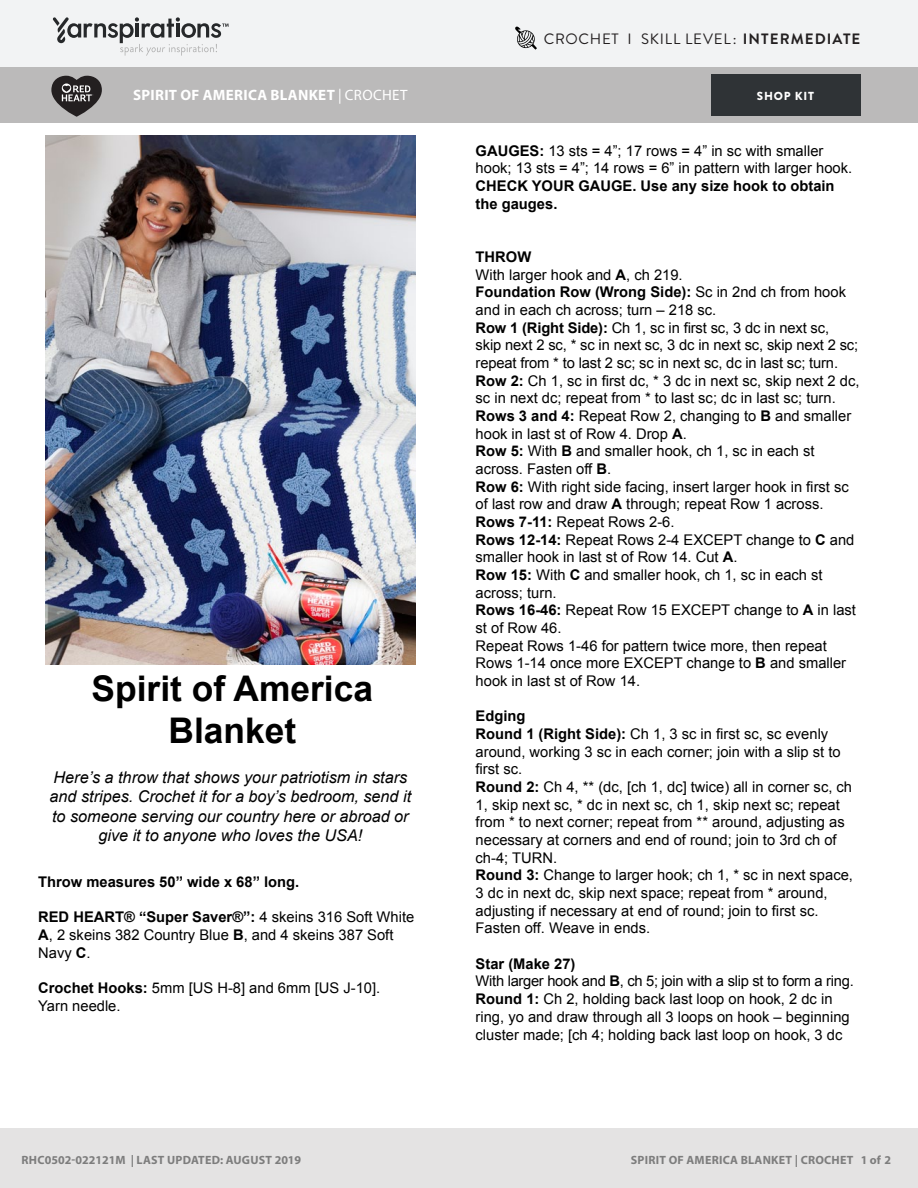
<style>
.page{position:relative;width:918px;height:1188px;background:#fff}
.page>*{position:absolute;margin:0;border:0;box-sizing:border-box;transform-origin:0 0}
.t1{font:700 35.4px/42.5px "Arial";color:#000;text-align:center}
.t2{font:italic 16.2px/19.5px "Arial";color:#000;text-align:center}
.Skill_Level{font:15px "Brandon Grotesque";letter-spacing:.05em;color:#231f20}
.Pattern_Title{font:700 15px "Myriad Pro";letter-spacing:.02em;color:#fff}
.t3{font:14.7px/17.7px "Arial";color:#000}
.t4{font:700 14.7px "Arial";color:#000}
.t5{font:700 12px "Myriad Pro";letter-spacing:.02em;color:#7d7d7d}
.t6{font:900 11.7px "Brandon Grotesque";letter-spacing:.065em;color:#fff}
.s1{font-weight:700}
.s2{font-weight:400}
</style>
<div class="page">
<div style="left:0;top:0;width:918px;height:68px;background:#f2f3f4"></div>
<div style="left:0;top:68px;width:918px;height:55px;background:#bbbaba"></div>
<svg style="left:53px;top:17px;width:176px;height:39px"></svg>
<div style="left:711px;top:74px;width:150px;height:42px;background:#2f3336"></div>
<svg style="left:51px;top:76px;width:51px;height:41px"></svg>
<div style="left:0;top:1128px;width:918px;height:60px;background:#e4e3e3"></div>
<img style="left:46px;top:136px;width:369px;height:529px">
<svg style="left:515px;top:26px;width:22px;height:24px"></svg>
<p class="Skill_Level" style="left:544px;top:29px;width:318px">CROCHET I SKILL LEVEL: <span class="s1">INTERMEDIATE</span></p>
<p class="Pattern_Title" style="left:133px;top:85px;width:276px">SPIRIT OF AMERICA BLANKET <span class="s2">| CROCHET</span></p>
<p class="t6" style="left:757px;top:88px;width:59px">SHOP KIT</p>
<p class="t1" style="left:92px;top:667px;width:283px">Spirit of America<br>Blanket</p>
<p class="t2" style="left:50px;top:767px;width:363px">Here’s a throw that shows your patriotism in stars and stripes. Crochet it for a boy’s bedroom, send it to someone serving our country here or abroad or give it to anyone who loves the USA!</p>
<p class="t4" style="left:38px;top:874px;width:263px">Throw measures 50” wide x 68” long.</p>
<p class="t3" style="left:38px;top:908px;width:378px"><span class="s1">RED HEART® “Super Saver®”:</span> 4 skeins 316 Soft White<br><span class="s1">A</span>, 2 skeins 382 Country Blue <span class="s1">B</span>, and 4 skeins 387 Soft<br>Navy <span class="s1">C</span>.</p>
<p class="t3" style="left:38px;top:979px;width:344px"><span class="s1">Crochet Hooks:</span> 5mm [US H-8] and 6mm [US J-10].<br>Yarn needle.</p>
<p class="t3" style="left:476px;top:142px;width:378px"><span class="s1">GAUGES:</span> 13 sts = 4”; 17 rows = 4” in sc with smaller hook; 13 sts = 4”; 14 rows = 6” in pattern with larger hook.<br><span class="s1">CHECK YOUR GAUGE. Use any size hook to obtain the gauges.</span></p>
<p class="t3" style="left:476px;top:248px;width:385px"><span class="s1">THROW<br></span>With larger hook and <span class="s1">A</span>, ch 219.<br><span class="s1">Foundation Row (Wrong Side):</span> Sc in 2nd ch from hook and in each ch across; turn – 218 sc.<br><span class="s1">Row 1 (Right Side):</span> Ch 1, sc in first sc, 3 dc in next sc,<br>skip next 2 sc, * sc in next sc, 3 dc in next sc, skip next 2 sc; repeat from * to last 2 sc; sc in next sc, dc in last sc; turn.<br><span class="s1">Row 2:</span> Ch 1, sc in first dc, * 3 dc in next sc, skip next 2 dc, sc in next dc; repeat from * to last sc; dc in last sc; turn.<br><span class="s1">Rows 3 and 4:</span> Repeat Row 2, changing to <span class="s1">B</span> and smaller hook in last st of Row 4. Drop <span class="s1">A</span>.<br><span class="s1">Row 5:</span> With <span class="s1">B</span> and smaller hook, ch 1, sc in each st across. Fasten off <span class="s1">B</span>.<br><span class="s1">Row 6:</span> With right side facing, insert larger hook in first sc of last row and draw <span class="s1">A</span> through; repeat Row 1 across.<br><span class="s1">Rows 7-11:</span> Repeat Rows 2-6.<br><span class="s1">Rows 12-14:</span> Repeat Rows 2-4 EXCEPT change to <span class="s1">C</span> and smaller hook in last st of Row 14. Cut <span class="s1">A</span>.<br><span class="s1">Row 15:</span> With <span class="s1">C</span> and smaller hook, ch 1, sc in each st across; turn.<br><span class="s1">Rows 16-46:</span> Repeat Row 15 EXCEPT change to <span class="s1">A</span> in last st of Row 46.<br>Repeat Rows 1-46 for pattern twice more, then repeat Rows 1-14 once more EXCEPT change to <span class="s1">B</span> and smaller hook in last st of Row 14.</p>
<p class="t3" style="left:476px;top:707px;width:379px"><span class="s1">Edging<br>Round 1 (Right Side):</span> Ch 1, 3 sc in first sc, sc evenly around, working 3 sc in each corner; join with a slip st to first sc.<br><span class="s1">Round 2:</span> Ch 4, ** (dc, [ch 1, dc] twice) all in corner sc, ch 1, skip next sc, * dc in next sc, ch 1, skip next sc; repeat from * to next corner; repeat from ** around, adjusting as necessary at corners and end of round; join to 3rd ch of ch-4; TURN.<br><span class="s1">Round 3:</span> Change to larger hook; ch 1, * sc in next space, 3 dc in next dc, skip next space; repeat from * around, adjusting if necessary at end of round; join to first sc.<br>Fasten off. Weave in ends.</p>
<p class="t3" style="left:476px;top:955px;width:380px"><span class="s1">Star (Make 27)<br></span>With larger hook and <span class="s1">B</span>, ch 5; join with a slip st to form a ring.<br><span class="s1">Round 1:</span> Ch 2, holding back last loop on hook, 2 dc in ring, yo and draw through all 3 loops on hook – beginning cluster made; [ch 4; holding back last loop on hook, 3 dc</p>
<p class="t5" style="left:22px;top:1152px;width:281px">RHC0502-022121M | LAST UPDATED: AUGUST 2019</p>
<p class="t5" style="left:631px;top:1152px;width:262px">SPIRIT OF AMERICA BLANKET | CROCHET 1 of 2</p>
</div>
